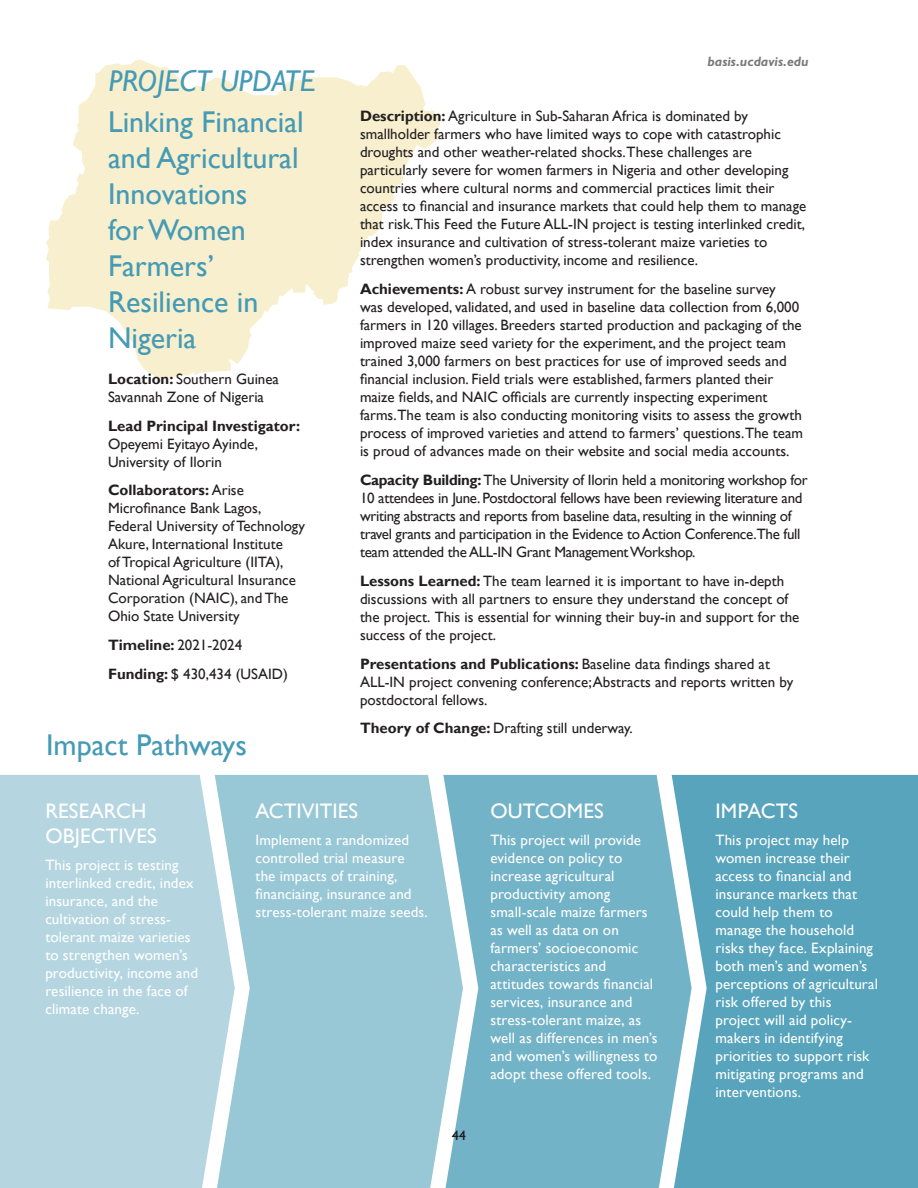
<style>
.page{position:relative;width:918px;height:1188px;background:#fff}
.page>*{position:absolute;margin:0;border:0;box-sizing:border-box;transform-origin:0 0}
.t1{font:30px/36px "Gill Sans";color:#459ab5}
.t2{font:italic 30px "Gill Sans";color:#459ab5}
.t3{font:21px/25.2px "Gill Sans";letter-spacing:.005em;color:#fff}
.t4{font:15px/18px "Gill Sans";color:#231f20}
.t5{font:15px/18px "Gill Sans";letter-spacing:.01em;color:#fff}
.t6{font:15px/18px "Gill Sans";letter-spacing:-.02em;color:#231f20}
.t7{font:700 15px "Gill Sans";color:#231f20}
.t8{font:italic 700 13.5px "Gill Sans";color:#231f20}
.t9{font:13.5px "Gill Sans";color:#231f20}
.s1{font-weight:700}
.s2{font-weight:400}
</style>
<div class="page">
<svg style="left:46px;top:60px;width:394px;height:318px;fill:#f8efce"></svg>
<div style="left:692px;top:775px;width:225px;height:413px;background:#57a4bc"></div>
<svg style="left:463px;top:775px;width:229px;height:413px;background:#7bb7ca"></svg>
<svg style="left:235px;top:775px;width:228px;height:413px;background:#9dcad8"></svg>
<svg style="left:0;top:775px;width:235px;height:413px;background:#b7d7e2"></svg>
<svg style="left:917px;top:775px;width:1px;height:413px"></svg>
<p class="t2" style="left:109px;top:64px;width:208px">PROJECT UPDATE</p>
<p class="t1" style="left:108px;top:104px;width:197px">Linking Financial and Agricultural<br>Innovations<br>for Women<br>Farmers’<br>Resilience in<br>Nigeria</p>
<p class="t4" style="left:108px;top:370px;width:173px"><span class="s1">Location:</span> Southern Guinea<br>Savannah Zone of Nigeria</p>
<p class="t4" style="left:108px;top:417px;width:194px"><span class="s1">Lead Principal Investigator:<br></span>Opeyemi Eyitayo Ayinde,<br>University of Ilorin</p>
<p class="t4" style="left:108px;top:482px;width:199px"><span class="s1">Collaborators:</span> Arise<br>Microfinance Bank Lagos,<br>Federal University of Technology<br>Akure, International Institute<br>of Tropical Agriculture (IITA),<br>National Agricultural Insurance<br>Corporation (NAIC), and The<br>Ohio State University</p>
<p class="t7" style="left:108px;top:636px;width:136px">Timeline: <span class="s2">2021-2024</span></p>
<p class="t4" style="left:108px;top:665px;width:181px"><span class="s1">Funding:</span> $ 430,434 (USAID)</p>
<p class="t1" style="left:46px;top:727px;width:202px">Impact Pathways</p>
<p class="t8" style="left:708px;top:53px;width:103px">basis.ucdavis.edu</p>
<p class="t4" style="left:360px;top:108px;width:448px"><span class="s1">Description:</span> Agriculture in Sub-Saharan Africa is dominated by smallholder farmers who have limited ways to cope with catastrophic droughts and other weather-related shocks.These challenges are particularly severe for women farmers in Nigeria and other developing countries where cultural norms and commercial practices limit their access to financial and insurance markets that could help them to manage that risk.This Feed the Future ALL-IN project is testing interlinked credit, index insurance and cultivation of stress-tolerant maize varieties to strengthen women’s productivity, income and resilience.</p>
<p class="t4" style="left:360px;top:280px;width:445px"><span class="s1">Achievements:</span> A robust survey instrument for the baseline survey<br>was developed, validated, and used in baseline data collection from 6,000 farmers in 120 villages. Breeders started production and packaging of the improved maize seed variety for the experiment, and the project team trained 3,000 farmers on best practices for use of improved seeds and financial inclusion. Field trials were established, farmers planted their maize fields, and NAIC officials are currently inspecting experiment farms.The team is also conducting monitoring visits to assess the growth process of improved varieties and attend to farmers’ questions.The team is proud of advances made on their website and social media accounts.</p>
<p class="t6" style="left:360px;top:471px;width:449px"><span class="s1">Capacity Building:</span> The University of Ilorin held a monitoring workshop for 10 attendees in June. Postdoctoral fellows have been reviewing literature and writing abstracts and reports from baseline data, resulting in the winning of travel grants and participation in the Evidence to Action Conference.The full team attended the ALL-IN Grant Management Workshop.</p>
<p class="t4" style="left:360px;top:572px;width:441px"><span class="s1">Lessons Learned:</span> The team learned it is important to have in-depth discussions with all partners to ensure they understand the concept of the project. This is essential for winning their buy-in and support for the success of the project.</p>
<p class="t4" style="left:360px;top:655px;width:435px"><span class="s1">Presentations and Publications:</span> Baseline data findings shared at<br>ALL-IN project convening conference; Abstracts and reports written by postdoctoral fellows.</p>
<p class="t4" style="left:360px;top:720px;width:274px"><span class="s1">Theory of Change:</span> Drafting still underway.</p>
<p class="t3" style="left:45px;top:799px;width:113px">RESEARCH<br>OBJECTIVES</p>
<p class="t5" style="left:45px;top:857px;width:154px">This project is testing interlinked credit, index insurance, and the cultivation of stress&shy;tolerant maize varieties to strengthen women’s productivity, income and resilience in the face of climate change.</p>
<p class="t3" style="left:255px;top:799px;width:104px">ACTIVITIES</p>
<p class="t5" style="left:255px;top:831px;width:174px">Implement a randomized controlled trial measure the impacts of training, financiaing, insurance and stress-tolerant maize seeds.</p>
<p class="t9" style="left:452px;top:1127px;width:15px">44</p>
<p class="t3" style="left:490px;top:799px;width:115px">OUTCOMES</p>
<p class="t5" style="left:490px;top:831px;width:169px">This project will provide evidence on policy to increase agricultural productivity among small-scale maize farmers as well as data on on farmers’ socioeconomic characteristics and attitudes towards financial services, insurance and stress-tolerant maize, as well as differences in men’s and women’s willingness to adopt these offered tools.</p>
<p class="t3" style="left:716px;top:799px;width:84px">IMPACTS</p>
<p class="t5" style="left:716px;top:831px;width:164px">This project may help women increase their access to financial and insurance markets that could help them to manage the household risks they face. Explaining both men’s and women’s perceptions of agricultural risk offered by this project will aid policy&shy;makers in identifying priorities to support risk mitigating programs and interventions.</p>
</div>
